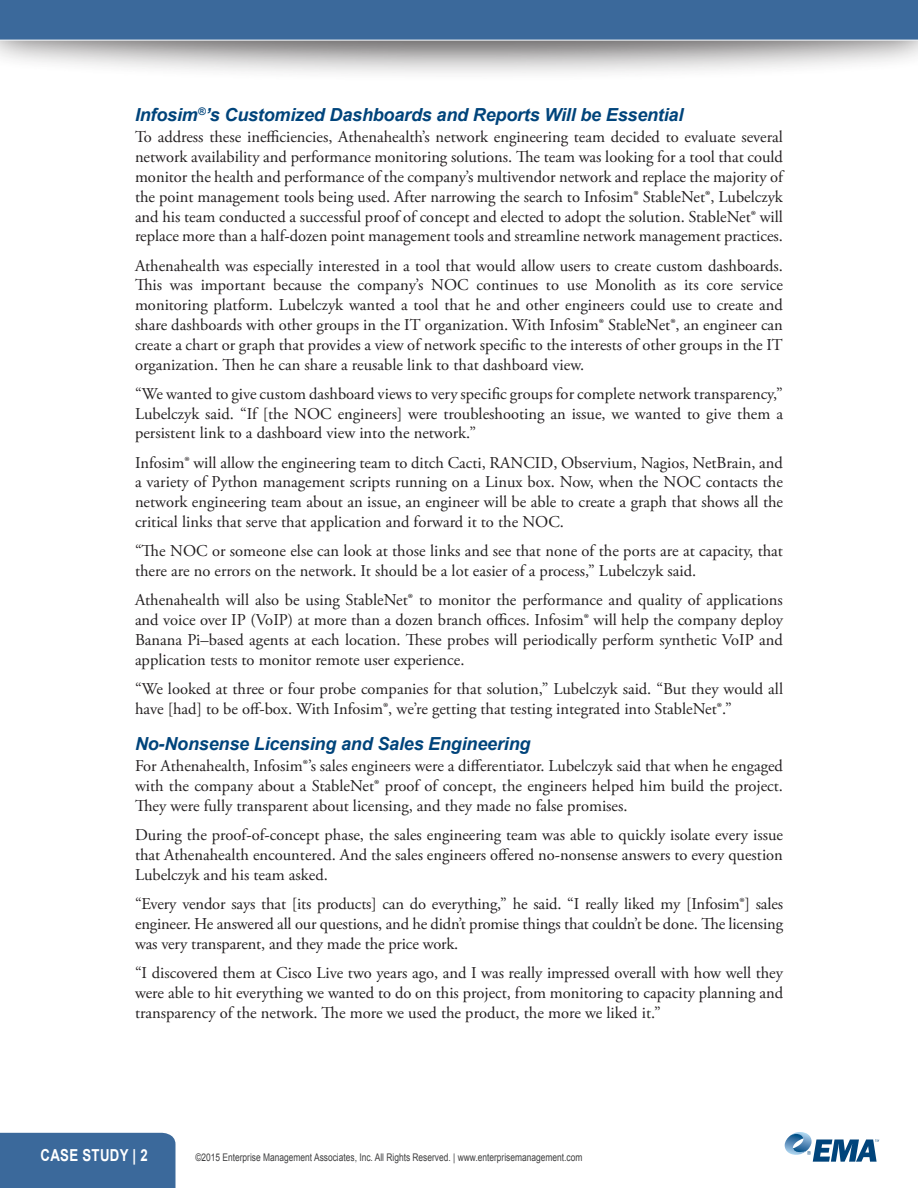
<style>
.page{position:relative;width:918px;height:1188px;background:#fff}
.page>*{position:absolute;margin:0;border:0;box-sizing:border-box;transform-origin:0 0}
.Heading_2{font:italic 700 18px "Arial";letter-spacing:-.01em;color:#00447b}
.t1{font:16.5px/19.8px "Adobe Garamond Pro";color:#231f20;text-align:justify}
.Page_footer{font:700 16.5px "Arial";letter-spacing:.025em;color:#fff;scale:.8 1}
.Copyright_info{font:10.5px "Arial";color:#3e3e3f;scale:.8 1}
</style>
<div class="page">
<div style="left:0;top:0;width:918px;height:83px;background:#231f20;opacity:.75"></div>
<div style="left:0;top:1133px;width:175px;height:55px;background:#3b699b"></div>
<svg style="left:785px;top:1132px;width:94px;height:30px"></svg>
<div style="left:0;top:0;width:918px;height:40px;background:#3b699b"></div>
<p class="Heading_2" style="left:135px;top:103px;width:550px">Infosim<sup>®</sup>’s Customized Dashboards and Reports Will be Essential</p>
<p class="t1" style="left:135px;top:128px;width:650px">To address these inefficiencies, Athenahealth’s network engineering team decided to evaluate several network availability and performance monitoring solutions. The team was looking for a tool that could monitor the health and performance of the company’s multivendor network and replace the majority of the point management tools being used. After narrowing the search to Infosim® StableNet®, Lubelczyk and his team conducted a successful proof of concept and elected to adopt the solution. StableNet® will replace more than a half-dozen point management tools and streamline network management practices.</p>
<p class="t1" style="left:135px;top:256px;width:650px">Athenahealth was especially interested in a tool that would allow users to create custom dashboards.<br>This was important because the company’s NOC continues to use Monolith as its core service monitoring platform. Lubelczyk wanted a tool that he and other engineers could use to create and share dashboards with other groups in the IT organization. With Infosim® StableNet®, an engineer can create a chart or graph that provides a view of network specific to the interests of other groups in the IT organization. Then he can share a reusable link to that dashboard view.</p>
<p class="t1" style="left:135px;top:384px;width:650px">“We wanted to give custom dashboard views to very specific groups for complete network transparency,” Lubelczyk said. “If [the NOC engineers] were troubleshooting an issue, we wanted to give them a persistent link to a dashboard view into the network.”</p>
<p class="t1" style="left:135px;top:453px;width:650px">Infosim® will allow the engineering team to ditch Cacti, RANCID, Observium, Nagios, NetBrain, and a variety of Python management scripts running on a Linux box. Now, when the NOC contacts the network engineering team about an issue, an engineer will be able to create a graph that shows all the critical links that serve that application and forward it to the NOC.</p>
<p class="t1" style="left:135px;top:542px;width:650px">“The NOC or someone else can look at those links and see that none of the ports are at capacity, that there are no errors on the network. It should be a lot easier of a process,” Lubelczyk said.</p>
<p class="t1" style="left:135px;top:591px;width:650px">Athenahealth will also be using StableNet® to monitor the performance and quality of applications and voice over IP (VoIP) at more than a dozen branch offices. Infosim® will help the company deploy Banana Pi–based agents at each location. These probes will periodically perform synthetic VoIP and application tests to monitor remote user experience.</p>
<p class="t1" style="left:135px;top:679px;width:650px">“We looked at three or four probe companies for that solution,” Lubelczyk said. “But they would all have [had] to be off-box. With Infosim®, we’re getting that testing integrated into StableNet®.”</p>
<p class="Heading_2" style="left:135px;top:732px;width:397px">No-Nonsense Licensing and Sales Engineering</p>
<p class="t1" style="left:135px;top:757px;width:650px">For Athenahealth, Infosim®’s sales engineers were a differentiator. Lubelczyk said that when he engaged with the company about a StableNet® proof of concept, the engineers helped him build the project.<br>They were fully transparent about licensing, and they made no false promises.</p>
<p class="t1" style="left:135px;top:826px;width:650px">During the proof-of-concept phase, the sales engineering team was able to quickly isolate every issue that Athenahealth encountered. And the sales engineers offered no-nonsense answers to every question Lubelczyk and his team asked.</p>
<p class="t1" style="left:135px;top:895px;width:650px">“Every vendor says that [its products] can do everything,” he said. “I really liked my [Infosim®] sales engineer. He answered all our questions, and he didn’t promise things that couldn’t be done. The licensing was very transparent, and they made the price work.</p>
<p class="t1" style="left:135px;top:963px;width:650px">“I discovered them at Cisco Live two years ago, and I was really impressed overall with how well they were able to hit everything we wanted to do on this project, from monitoring to capacity planning and transparency of the network. The more we used the product, the more we liked it.”</p>
<p class="Page_footer" style="left:40px;top:1144px;width:136px">CASE STUDY | 2</p>
<p class="Copyright_info" style="left:195px;top:1150px;width:485px">©2015 Enterprise Management Associates, Inc. All Rights Reserved. | www.enterprisemanagement.com</p>
</div>
